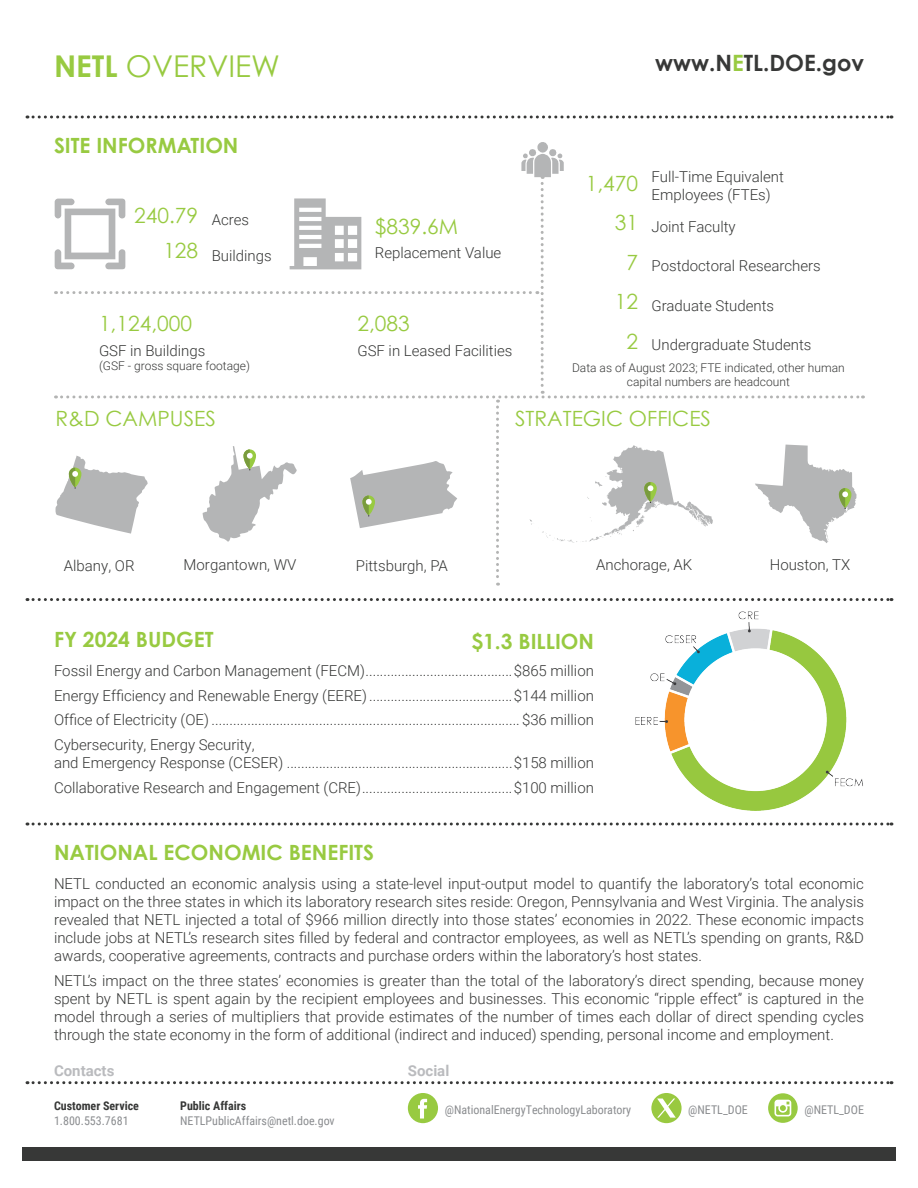
<style>
.page{position:relative;width:918px;height:1188px;background:#fff}
.page>*{position:absolute;margin:0;border:0;box-sizing:border-box;transform-origin:0 0}
.t1{font:30px "Century Gothic";color:#98ca41}
.t2{font:700 22.5px "Century Gothic";color:#373837}
.t3{font:21px "Century Gothic";color:#98ca41}
.Subheader{font:700 21px "Century Gothic";color:#98ca41}
.Subheader-2{font:700 21px "Century Gothic Pro";color:#98ca41}
.Body_Text{font:300 15px/18px "Roboto";color:#373837;text-align:justify}
.FY_Budget_Text{font:300 15px/18px "Roboto";color:#373837}
.Body_-_Left_Aligned{font:300 15px/18px "Roboto";color:#373837}
.t4{font:700 15px "Roboto";color:#babbbe}
.t5{font:12px "Roboto Condensed";color:#8a8c8f}
.Captions{font:300 12px/14.4px "Roboto";color:#373837;text-align:center}
.t6{font:700 12px/14.4px "Roboto Condensed";color:#373837}
.Body_-_Left_Aligned-2{font:300 12px "Roboto";color:#373837}
.s1{font-weight:700}
.s2{color:#98ca41}
.s3{font-weight:400;color:#8a8c8f}
</style>
<div class="page">
<div style="left:22px;top:1148px;width:874px;height:13px;background:#373837"></div>
<svg style="left:651px;top:1093px;width:31px;height:30px"></svg>
<svg style="left:27px;top:115px;width:865px;height:3px"></svg>
<svg style="left:27px;top:1081px;width:865px;height:3px"></svg>
<svg style="left:408px;top:1093px;width:30px;height:30px"></svg>
<svg style="left:768px;top:1093px;width:30px;height:30px"></svg>
<svg style="left:27px;top:598px;width:865px;height:3px"></svg>
<svg style="left:27px;top:823px;width:865px;height:3px"></svg>
<svg style="left:55px;top:142px;width:808px;height:444px"></svg>
<img style="left:635px;top:611px;width:228px;height:200px">
<h1 class="t1" style="left:54px;top:45px;width:228px"><span class="s1">NETL</span> OVERVIEW</h1>
<h2 class="t2" style="left:655px;top:46px;width:210px">www.N<span class="s2">E</span>TL.DOE.gov</h2>
<p class="Subheader-2" style="left:54px;top:132px;width:186px">SITE INFORMATION</p>
<p class="t3" style="left:134px;top:200px;width:65px">240.79</p>
<p class="t3" style="left:163px;top:236px;width:36px">128</p>
<p class="Body_-_Left_Aligned" style="left:212px;top:210px;width:39px">Acres</p>
<p class="Body_-_Left_Aligned" style="left:212px;top:246px;width:61px">Buildings</p>
<p class="t3" style="left:99px;top:309px;width:95px">1,124,000</p>
<p class="Body_-_Left_Aligned" style="left:99px;top:341px;width:108px">GSF in Buildings</p>
<p class="Body_-_Left_Aligned-2" style="left:99px;top:358px;width:152px">(GSF - gross square footage)</p>
<p class="t3" style="left:375px;top:211px;width:85px">$839.6M</p>
<p class="Body_-_Left_Aligned" style="left:375px;top:243px;width:128px">Replacement Value</p>
<p class="t3" style="left:357px;top:309px;width:54px">2,083</p>
<p class="Body_-_Left_Aligned" style="left:357px;top:341px;width:157px">GSF in Leased Facilities</p>
<p class="t3" style="left:586px;top:169px;width:54px">1,470</p>
<p class="t3" style="left:615px;top:208px;width:25px">31</p>
<p class="t3" style="left:626px;top:248px;width:13px">7</p>
<p class="t3" style="left:615px;top:287px;width:25px">12</p>
<p class="t3" style="left:626px;top:327px;width:13px">2</p>
<p class="Body_-_Left_Aligned" style="left:652px;top:168px;width:134px">Full-Time Equivalent<br>Employees (FTEs)</p>
<p class="Body_-_Left_Aligned" style="left:652px;top:217px;width:86px">Joint Faculty</p>
<p class="Body_-_Left_Aligned" style="left:652px;top:256px;width:171px">Postdoctoral Researchers</p>
<p class="Body_-_Left_Aligned" style="left:652px;top:296px;width:124px">Graduate Students</p>
<p class="Body_-_Left_Aligned" style="left:652px;top:335px;width:161px">Undergraduate Students</p>
<p class="Captions" style="left:572px;top:360px;width:274px">Data as of August 2023; FTE indicated, other human capital numbers are headcount</p>
<p class="t3" style="left:56px;top:404px;width:162px">R&amp;D CAMPUSES</p>
<p class="t3" style="left:515px;top:404px;width:197px">STRATEGIC OFFICES</p>
<p class="Body_Text" style="left:64px;top:556px;width:72px">Albany, OR</p>
<p class="Body_Text" style="left:184px;top:555px;width:114px">Morgantown, WV</p>
<p class="Body_Text" style="left:356px;top:556px;width:94px">Pittsburgh, PA</p>
<p class="Body_Text" style="left:596px;top:555px;width:98px">Anchorage, AK</p>
<p class="Body_Text" style="left:770px;top:555px;width:82px">Houston, TX</p>
<p class="Subheader" style="left:54px;top:623px;width:161px">FY 2024 BUDGET</p>
<p class="FY_Budget_Text" style="left:54px;top:661px;width:541px">Fossil Energy and Carbon Management (FECM).........................................$865 million</p>
<p class="FY_Budget_Text" style="left:54px;top:686px;width:541px">Energy Efficiency and Renewable Energy (EERE)........................................$144 million</p>
<p class="FY_Budget_Text" style="left:54px;top:710px;width:541px">Office of Electricity (OE) ...................................................................................... $36 million</p>
<p class="FY_Budget_Text" style="left:54px;top:735px;width:541px">Cybersecurity, Energy Security,<br>and Emergency Response (CESER) ...............................................................$158 million</p>
<p class="FY_Budget_Text" style="left:54px;top:778px;width:541px">Collaborative Research and Engagement (CRE)..........................................$100 million</p>
<p class="Subheader" style="left:471px;top:625px;width:124px">$1.3 BILLION</p>
<p class="Subheader" style="left:54px;top:836px;width:322px">NATIONAL ECONOMIC BENEFITS</p>
<p class="Body_Text" style="left:54px;top:874px;width:812px">NETL conducted an economic analysis using a state-level input-output model to quantify the laboratory’s total economic impact on the three states in which its laboratory research sites reside: Oregon, Pennsylvania and West Virginia. The analysis revealed that NETL injected a total of $966 million directly into those states’ economies in 2022. These economic impacts include jobs at NETL’s research sites filled by federal and contractor employees, as well as NETL’s spending on grants, R&amp;D awards, cooperative agreements, contracts and purchase orders within the laboratory’s host states.</p>
<p class="Body_Text" style="left:54px;top:971px;width:811px">NETL’s impact on the three states’ economies is greater than the total of the laboratory’s direct spending, because money spent by NETL is spent again by the recipient employees and businesses. This economic “ripple effect” is captured in the model through a series of multipliers that provide estimates of the number of times each dollar of direct spending cycles through the state economy in the form of additional (indirect and induced) spending, personal income and employment.</p>
<p class="t4" style="left:54px;top:1060px;width:62px">Contacts</p>
<p class="t4" style="left:408px;top:1060px;width:43px">Social</p>
<p class="t6" style="left:180px;top:1098px;width:68px">Public Affairs</p>
<p class="t5" style="left:180px;top:1112px;width:156px">NETLPublicAffairs@netl.doe.gov</p>
<p class="t6" style="left:54px;top:1098px;width:87px">Customer Service<br><span class="s3">1.800.553.7681</span></p>
<p class="t5" style="left:445px;top:1102px;width:188px">@NationalEnergyTechnologyLaboratory</p>
<p class="t5" style="left:688px;top:1102px;width:61px">@NETL_DOE</p>
<p class="t5" style="left:804px;top:1102px;width:61px">@NETL_DOE</p>
</div>
